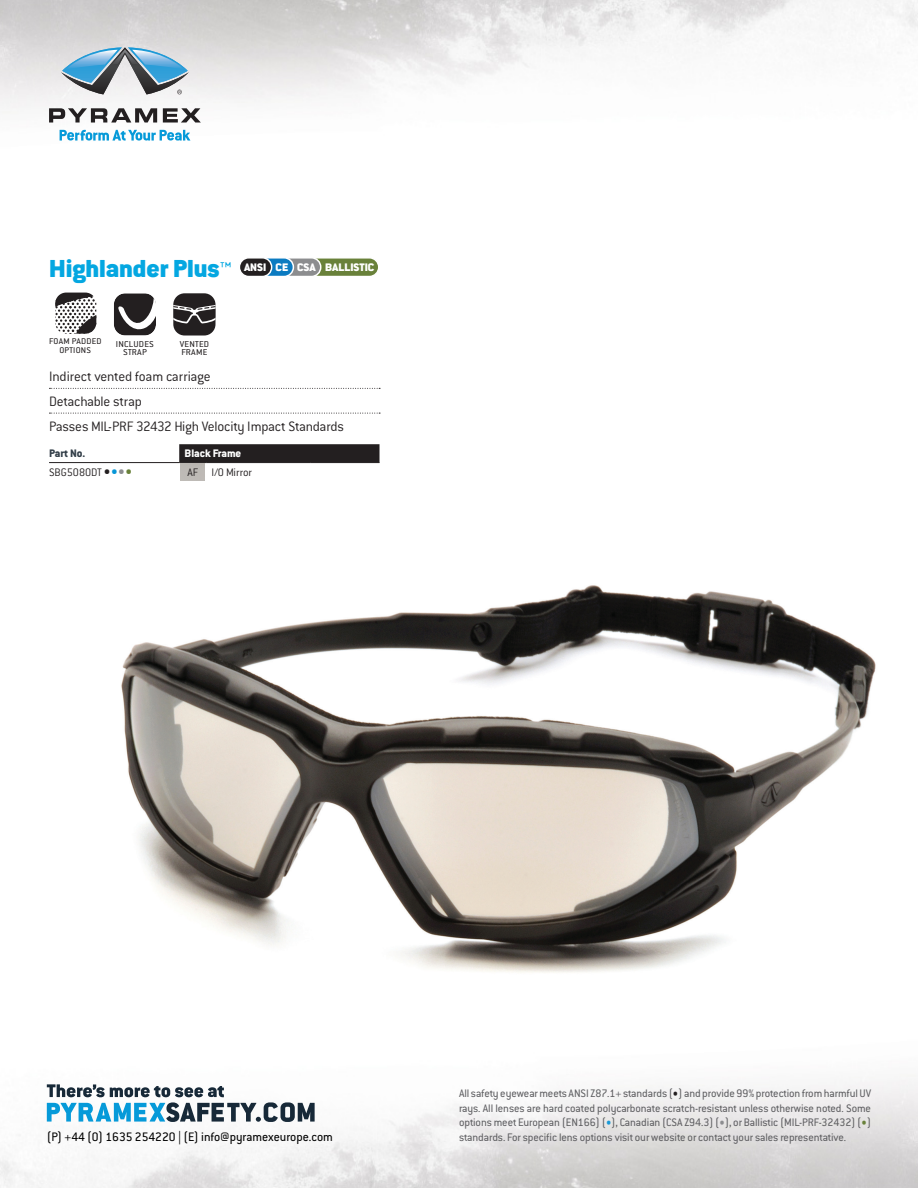
<style>
.page{position:relative;width:918px;height:1188px;background:#fff}
.page>*{position:absolute;margin:0;border:0;box-sizing:border-box;transform-origin:0 0}
.Model_Name{font:900 27px "Conduit ITC Std";color:#04a7e1}
.Description___no_rule{font:300 15px "Conduit ITC Std";letter-spacing:-.02em;color:#231f20}
.Description{font:300 15px "Conduit ITC Std";letter-spacing:-.015em;color:#231f20}
.t1{font:13.5px "Conduit ITC Std";color:#000}
.Description___no_rule-2{font:12px/14.4px "Conduit ITC Std";letter-spacing:-.005em;color:#5f5f62;text-align:justify}
.Part_No{font:300 12px "Conduit ITC Std";color:#231f20}
.Part_No-2{font:900 12px "Conduit ITC Std";color:#fff}
.t2{font:800 12px "Conduit ITC Std";color:#fff}
.t3{font:800 12px "Conduit ITC Std";color:#323e48}
.t4{font:9.3px/8.9px "Conduit ITC Std";letter-spacing:.025em;color:#231f20;text-align:center;scale:1.07 1}
.t5{font:9.15px/8.6px "Conduit ITC Std";letter-spacing:.025em;color:#231f20;text-align:center;scale:1.07 1}
.s1{font-weight:900;font-size:13.8px}
.s2{font-weight:900;font-size:13.8px;color:#0696d7}
.s3{font-weight:900;font-size:13.8px;color:#8c8d8f}
.s4{font-weight:900;font-size:13.8px;color:#69813a}
.s5{font-size:13.8px;color:#231f20}
.s6{font-size:13.8px;color:#1999d6}
.s7{font-size:13.8px;color:#8c8d8f}
.s8{font-size:13.8px;color:#69813a}
</style>
<div class="page">
<svg style="left:49px;top:108px;width:152px;height:15px"></svg>
<svg style="left:60px;top:130px;width:130px;height:11px"></svg>
<svg style="left:61px;top:47px;width:128px;height:47px;background:#94afc0"></svg>
<svg style="left:47px;top:1084px;width:268px;height:38px"></svg>
<svg style="left:49px;top:388px;width:331px;height:1px"></svg>
<svg style="left:49px;top:413px;width:331px;height:1px"></svg>
<svg style="left:55px;top:293px;width:41px;height:41px"></svg>
<svg style="left:114px;top:293px;width:42px;height:43px"></svg>
<div style="left:173px;top:293px;width:43px;height:43px;background:#231f20;border-radius:11px"></div>
<svg style="left:173px;top:305px;width:43px;height:18px"></svg>
<hr style="left:49px;top:462px;width:130px;height:1px;background:#231f20">
<div style="left:179px;top:444px;width:201px;height:19px;background:#231f20"></div>
<hr style="left:206px;top:462px;width:104px;height:1px;background:#231f20">
<hr style="left:310px;top:462px;width:70px;height:1px;background:#231f20">
<div style="left:261px;top:258px;width:118px;height:19px;background:#69813a;border-radius:9px"></div>
<div style="left:260px;top:257px;width:120px;height:20px;border:2px solid #fff;border-radius:9px"></div>
<div style="left:261px;top:258px;width:60px;height:19px;background:#8c8d8f;border-radius:9px"></div>
<div style="left:260px;top:257px;width:61px;height:20px;border:2px solid #fff;border-radius:9px"></div>
<div style="left:239px;top:258px;width:54px;height:19px;background:#0b7bc1;border-radius:9px"></div>
<div style="left:239px;top:257px;width:55px;height:20px;border:2px solid #fff;border-radius:9px"></div>
<div style="left:239px;top:258px;width:33px;height:19px;background:#231f20;border-radius:9px"></div>
<div style="left:239px;top:257px;width:33px;height:20px;border:2px solid #fff;border-radius:9px"></div>
<img style="left:121px;top:585px;width:755px;height:388px">
<p class="Model_Name" style="left:49px;top:254px;width:184px">Highlander Plus™</p>
<p class="Part_No-2" style="left:244px;top:261px;width:24px">ANSI</p>
<p class="Part_No-2" style="left:276px;top:261px;width:14px">CE</p>
<p class="Part_No-2" style="left:297px;top:261px;width:20px">CSA</p>
<p class="Part_No-2" style="left:325px;top:261px;width:50px">BALLISTIC</p>
<p class="t5" style="left:49px;top:337px;width:51px">FOAM PADDED<br>OPTIONS</p>
<p class="t4" style="left:116px;top:339px;width:37px">INCLUDES<br>STRAP</p>
<p class="t4" style="left:180px;top:339px;width:29px;text-align:left">VENTED<br>FRAME</p>
<p class="Description" style="left:49px;top:367px;width:163px">Indirect vented foam carriage</p>
<p class="Description" style="left:49px;top:392px;width:94px">Detachable strap</p>
<p class="Description___no_rule" style="left:49px;top:417px;width:296px">Passes MIL-PRF 32432 High Velocity Impact Standards</p>
<p class="t3" style="left:49px;top:446px;width:38px">Part No.</p>
<p class="t2" style="left:185px;top:446px;width:58px">Black Frame</p>
<p class="Part_No" style="left:49px;top:465px;width:84px">SBG5080DT <span class="s1">•</span><span class="s2">•</span><span class="s3">•</span><span class="s4">•</span></p>
<p class="Part_No" style="left:187px;top:465px;width:12px">AF</p>
<p class="Part_No" style="left:212px;top:465px;width:42px">I/O Mirror</p>
<p class="t1" style="left:47px;top:1128px;width:288px">(P) +44 (0) 1635 254220 | (E) info@pyramexeurope.com</p>
<p class="Description___no_rule-2" style="left:459px;top:1086px;width:414px">All safety eyewear meets ANSI Z87.1+ standards (<span class="s5">•</span>) and provide 99% protection from harmful UV rays. All lenses are hard coated polycarbonate scratch-resistant unless otherwise noted. Some options meet European (EN166) (<span class="s6">•</span>), Canadian (CSA Z94.3) (<span class="s7">•</span>), or Ballistic (MIL-PRF-32432) (<span class="s8">•</span>) standards. For specific lens options visit our website or contact your sales representative.</p>
</div>
